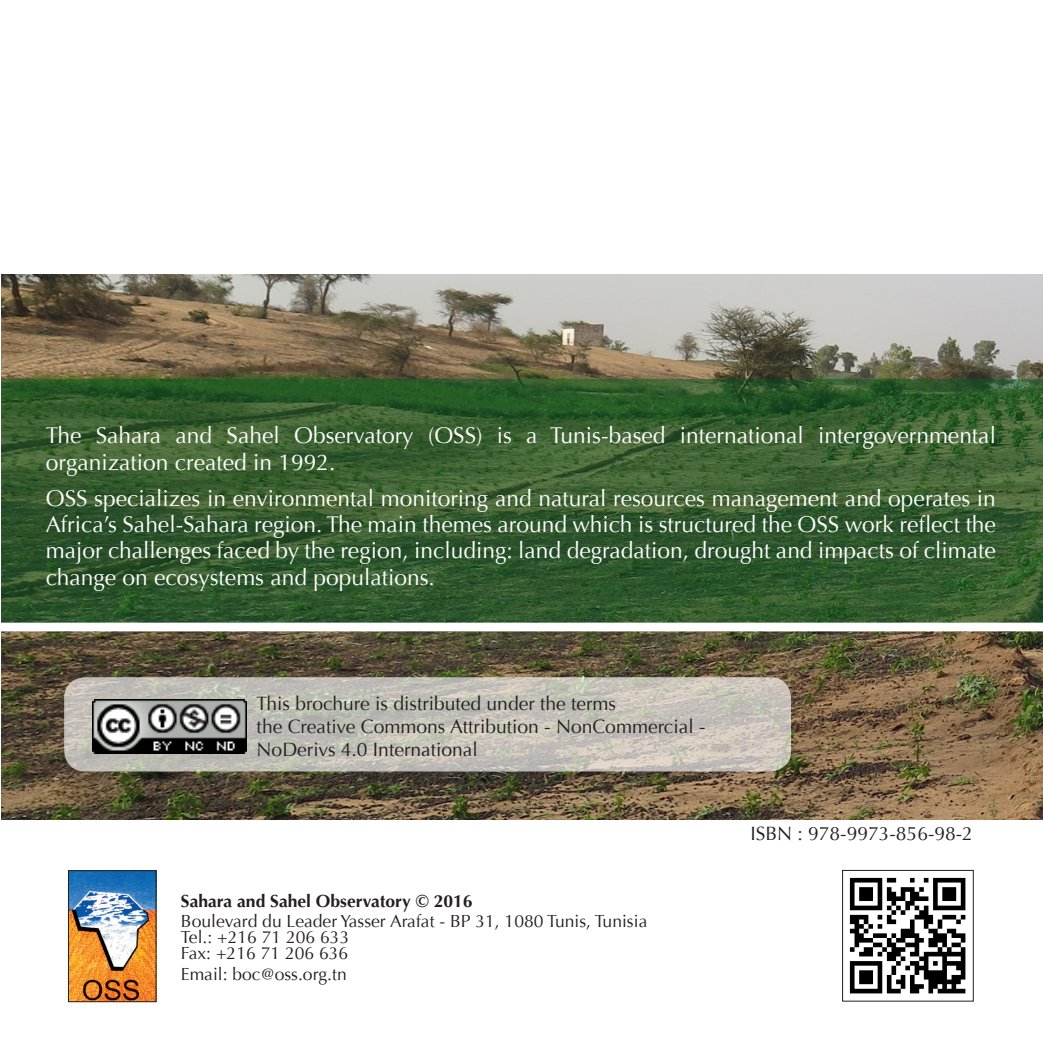
<style>
.page{position:relative;width:1043px;height:1043px;background:#fff}
.page>*{position:absolute;margin:0;border:0;box-sizing:border-box;transform-origin:0 0}
.t1{font:22.75px/26.2px "Optima";color:#fff}
.t2{font:19.25px/23.1px "Optima";color:#231f20}
.t3{font:17.5px/15.8px "Optima";color:#231f20}
.t4{font:700 17.5px "Optima";color:#231f20}
</style>
<div class="page">
<img style="left:2px;top:274px;width:1041px;height:546px">
<img style="left:70px;top:872px;width:84px;height:128px">
<div style="left:68px;top:870px;width:88px;height:132px;border:1px solid #231f20"></div>
<svg style="left:1px;top:379px;width:1042px;height:243px;background:#355b2f"></svg>
<div style="left:0;top:622px;width:1043px;height:9px;background:#fff"></div>
<img style="left:849px;top:877px;width:117px;height:117px">
<div style="left:842px;top:870px;width:131px;height:131px;border:1px solid #231f20"></div>
<svg style="left:64px;top:677px;width:727px;height:94px;background:#c3c0b7"></svg>
<img style="left:93px;top:700px;width:154px;height:54px">
<p class="t1" style="left:46px;top:423px;width:951px">The Sahara and Sahel Observatory (OSS) is a Tunis-based international intergovernmental organization created in 1992.</p>
<p class="t1" style="left:46px;top:485px;width:951px;text-align:justify">OSS specializes in environmental monitoring and natural resources management and operates in Africa’s Sahel-Sahara region. The main themes around which is structured the OSS work reflect the major challenges faced by the region, including: land degradation, drought and impacts of climate change on ecosystems and populations.</p>
<p class="t2" style="left:257px;top:692px;width:361px">This brochure is distributed under the terms</p>
<p class="t2" style="left:257px;top:715px;width:450px">the Creative Commons Attribution - NonCommercial -<br>NoDerivs 4.0 International</p>
<p class="t4" style="left:181px;top:890px;width:293px">Sahara and Sahel Observatory © 2016</p>
<p class="t3" style="left:181px;top:913px;width:468px">Boulevard du Leader Yasser Arafat - BP 31, 1080 Tunis, Tunisia</p>
<p class="t3" style="left:181px;top:929px;width:170px">Tel.: +216 71 206 633<br>Fax: +216 71 206 636</p>
<p class="t3" style="left:181px;top:966px;width:167px">Email: boc@oss.org.tn</p>
<p class="t2" style="left:750px;top:822px;width:224px">ISBN : 978-9973-856-98-2</p>
</div>
